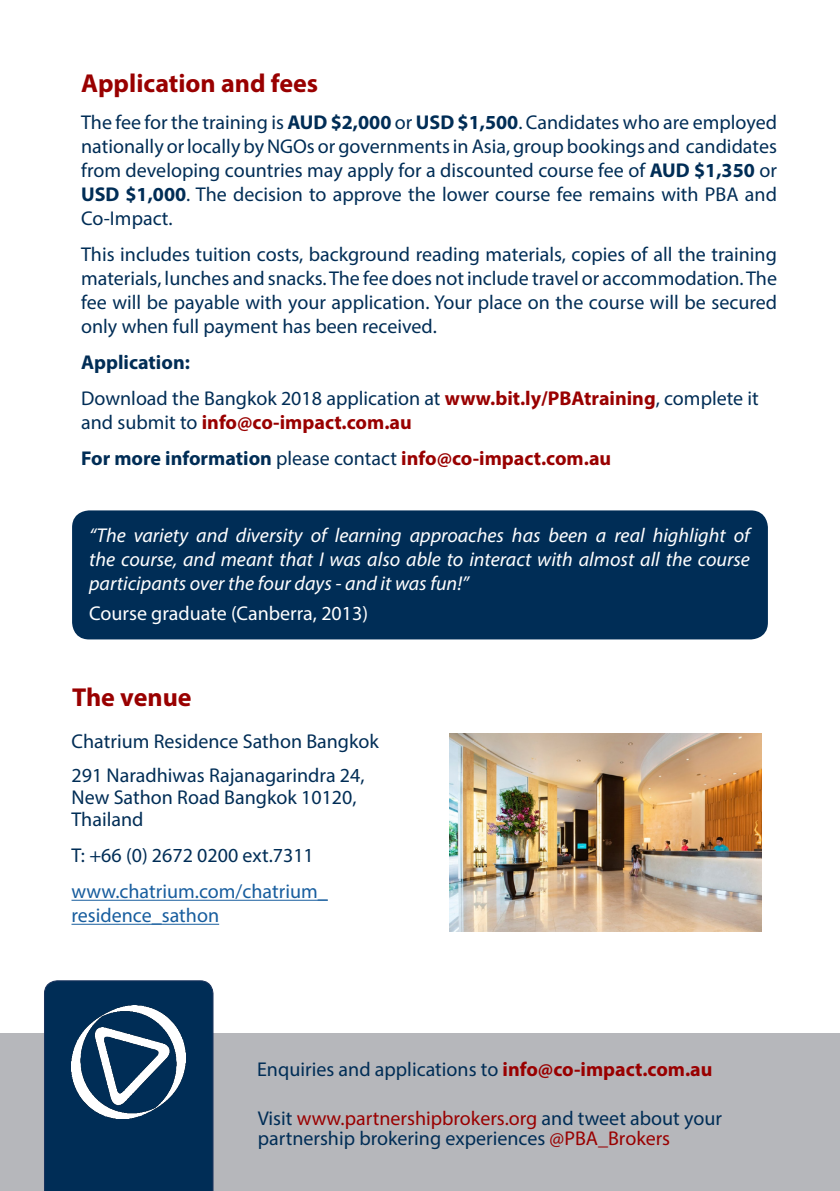
<style>
.page{position:relative;width:840px;height:1191px;background:#fff}
.page>*{position:absolute;margin:0;border:0;box-sizing:border-box;transform-origin:0 0}
.t1{font:700 26px "Myriad Pro";color:#900}
.t2{font:20px/24px "Myriad Pro";color:#002d56}
.t3{font:italic 20px/24px "Myriad Pro";color:#fff;text-align:justify}
.t4{font:700 20px "Myriad Pro";color:#900}
.t5{font:20px/24px "Myriad Pro";color:#175d9e}
.t6{font:20px "Myriad Pro";color:#fff}
.t7{font:700 20px "Myriad Pro";color:#002d56}
.s1{font-weight:700}
.s2{font-weight:700;color:#900}
.s3{color:#002d56}
.s4{font-weight:400;color:#002d56}
.s5{color:#900}
</style>
<div class="page">
<img style="left:449px;top:733px;width:312px;height:198px">
<hr style="left:71px;top:899px;width:256px;height:1px;background:#175d9e">
<hr style="left:71px;top:923px;width:148px;height:1px;background:#175d9e">
<div style="left:0;top:1033px;width:839px;height:158px;background:#b6b7bb"></div>
<div style="left:44px;top:980px;width:169px;height:211px;background:#002d56"></div>
<img style="left:71px;top:1005px;width:114px;height:114px">
<div style="left:72px;top:510px;width:695px;height:129px;background:#002d56;border-radius:17px"></div>
<p class="t1" style="left:81px;top:66px;width:238px">Application and fees</p>
<p class="t2" style="left:81px;top:110px;width:697px;text-align:justify">The fee for the training is <span class="s1">AUD $2,000</span> or <span class="s1">USD $1,500</span>. Candidates who are employed nationally or locally by NGOs or governments in Asia, group bookings and candidates from developing countries may apply for a discounted course fee of <span class="s1">AUD $1,350</span> or <span class="s1">USD $1,000</span>. The decision to approve the lower course fee remains with PBA and Co-Impact.</p>
<p class="t2" style="left:81px;top:242px;width:697px;text-align:justify">This includes tuition costs, background reading materials, copies of all the training materials, lunches and snacks. The fee does not include travel or accommodation. The fee will be payable with your application. Your place on the course will be secured only when full payment has been received.</p>
<p class="t7" style="left:81px;top:349px;width:110px">Application:</p>
<p class="t2" style="left:81px;top:386px;width:678px">Download the Bangkok 2018 application at <span class="s2">www.bit.ly/PBAtraining</span>, complete it and submit to <span class="s2">info@co-impact.com.au</span></p>
<p class="t4" style="left:81px;top:445px;width:531px"><span class="s3">For more information</span> <span class="s4">please contact</span> info@co-impact.com.au</p>
<p class="t3" style="left:89px;top:523px;width:662px">“The variety and diversity of learning approaches has been a real highlight of the course, and meant that I was also able to interact with almost all the course participants over the four days - and it was fun!”</p>
<p class="t6" style="left:89px;top:601px;width:280px">Course graduate (Canberra, 2013)</p>
<p class="t1" style="left:72px;top:680px;width:121px">The venue</p>
<p class="t2" style="left:71px;top:729px;width:309px">Chatrium Residence Sathon Bangkok</p>
<p class="t2" style="left:71px;top:764px;width:294px;line-height:22px">291 Naradhiwas Rajanagarindra 24,<br>New Sathon Road Bangkok 10120,<br>Thailand</p>
<p class="t2" style="left:71px;top:843px;width:244px">T: +66 (0) 2672 0200 ext.7311</p>
<p class="t5" style="left:71px;top:879px;width:257px">www.chatrium.com/chatrium_ residence_sathon</p>
<p class="t2" style="left:257px;top:1056px;width:456px">Enquiries and applications to <span class="s2">info@co-impact.com.au</span></p>
<p class="t2" style="left:257px;top:1108px;width:465px;line-height:20px">Visit <span class="s5">www.partnershipbrokers.org</span> and tweet about your partnership brokering experiences <span class="s5">@PBA_Brokers</span></p>
</div>
